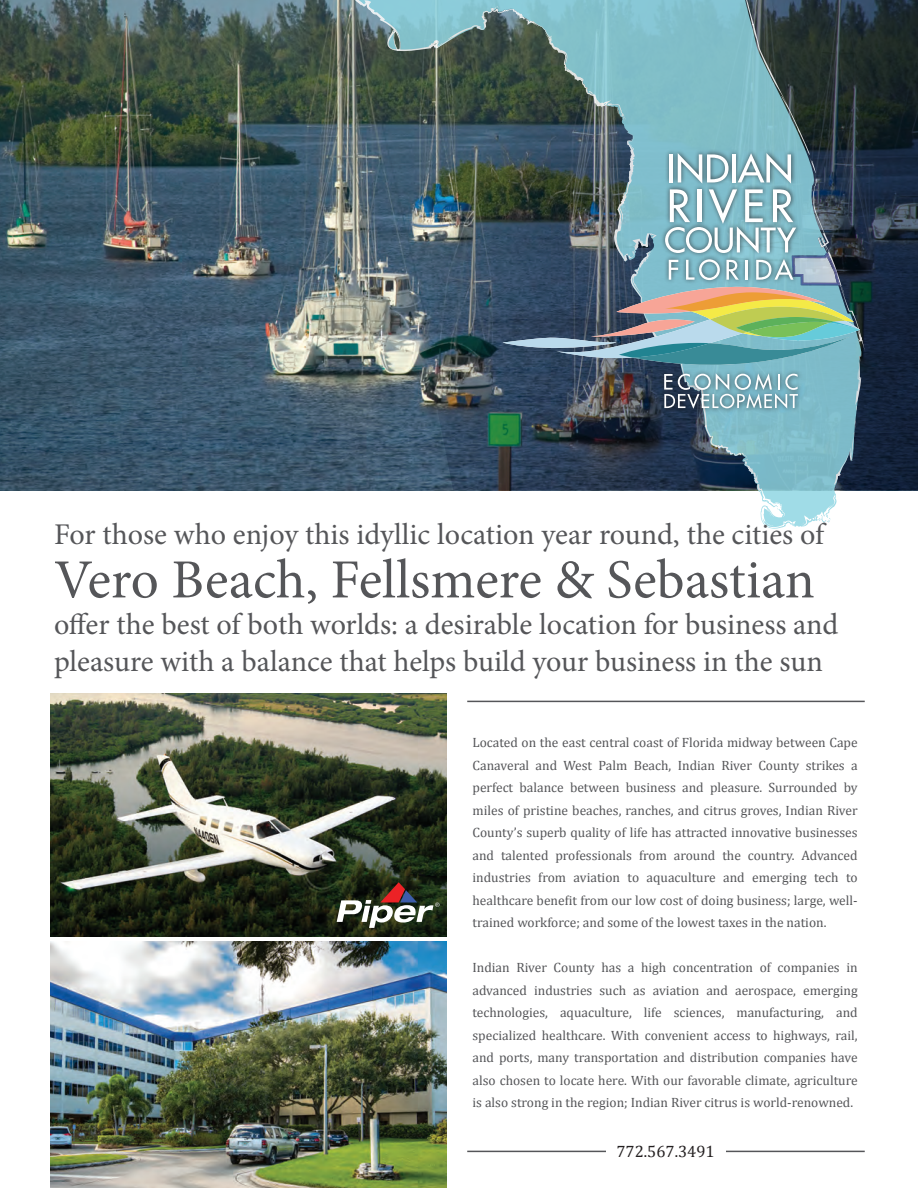
<style>
.page{position:relative;width:918px;height:1188px;background:#fff}
.page>*{position:absolute;margin:0;border:0;box-sizing:border-box;transform-origin:0 0}
.t1{font:55.2px "Minion Pro";letter-spacing:-.005em;color:#555659}
.t2{font:30.15px/36.8px "Minion Pro";color:#555659}
.t3{font:16.5px "Cambria";color:#231f20}
.t4{font:13.5px/22.5px "Cambria";color:#555659;text-align:justify}
</style>
<div class="page">
<img style="left:0;top:0;width:918px;height:491px">
<img style="left:865px;top:0;width:53px;height:490px">
<svg style="left:190px;top:0;width:589px;height:529px;background:#546972"></svg>
<img style="left:51px;top:694px;width:395px;height:242px">
<img style="left:51px;top:942px;width:395px;height:246px">
<svg style="left:337px;top:882px;width:102px;height:46px"></svg>
<hr style="left:467px;top:701px;width:398px;height:1px;background:#555659">
<hr style="left:467px;top:1151px;width:139px;height:1px;background:#555659">
<hr style="left:726px;top:1151px;width:139px;height:1px;background:#555659">
<img style="left:291px;top:0;width:574px;height:528px">
<p class="t2" style="left:54px;top:516px;width:772px">For those who enjoy this idyllic location year round, the cities of</p>
<p class="t1" style="left:54px;top:543px;width:762px">Vero Beach, Fellsmere &amp; Sebastian</p>
<p class="t2" style="left:54px;top:606px;width:786px">offer the best of both worlds: a desirable location for business and pleasure with a balance that helps build your business in the sun</p>
<p class="t4" style="left:472px;top:731px;width:387px">Located on the east central coast of Florida midway between Cape Canaveral and West Palm Beach, Indian River County strikes a perfect balance between business and pleasure. Surrounded by miles of pristine beaches, ranches, and citrus groves, Indian River County’s superb quality of life has attracted innovative businesses and talented professionals from around the country. Advanced industries from aviation to aquaculture and emerging tech to healthcare benefit from our low cost of doing business; large, well&shy;trained workforce; and some of the lowest taxes in the nation.</p>
<p class="t4" style="left:472px;top:956px;width:387px">Indian River County has a high concentration of companies in advanced industries such as aviation and aerospace, emerging technologies, aquaculture, life sciences, manufacturing, and specialized healthcare. With convenient access to highways, rail, and ports, many transportation and distribution companies have also chosen to locate here. With our favorable climate, agriculture is also strong in the region; Indian River citrus is world-renowned.</p>
<p class="t3" style="left:616px;top:1141px;width:100px">772.567.3491</p>
</div>
